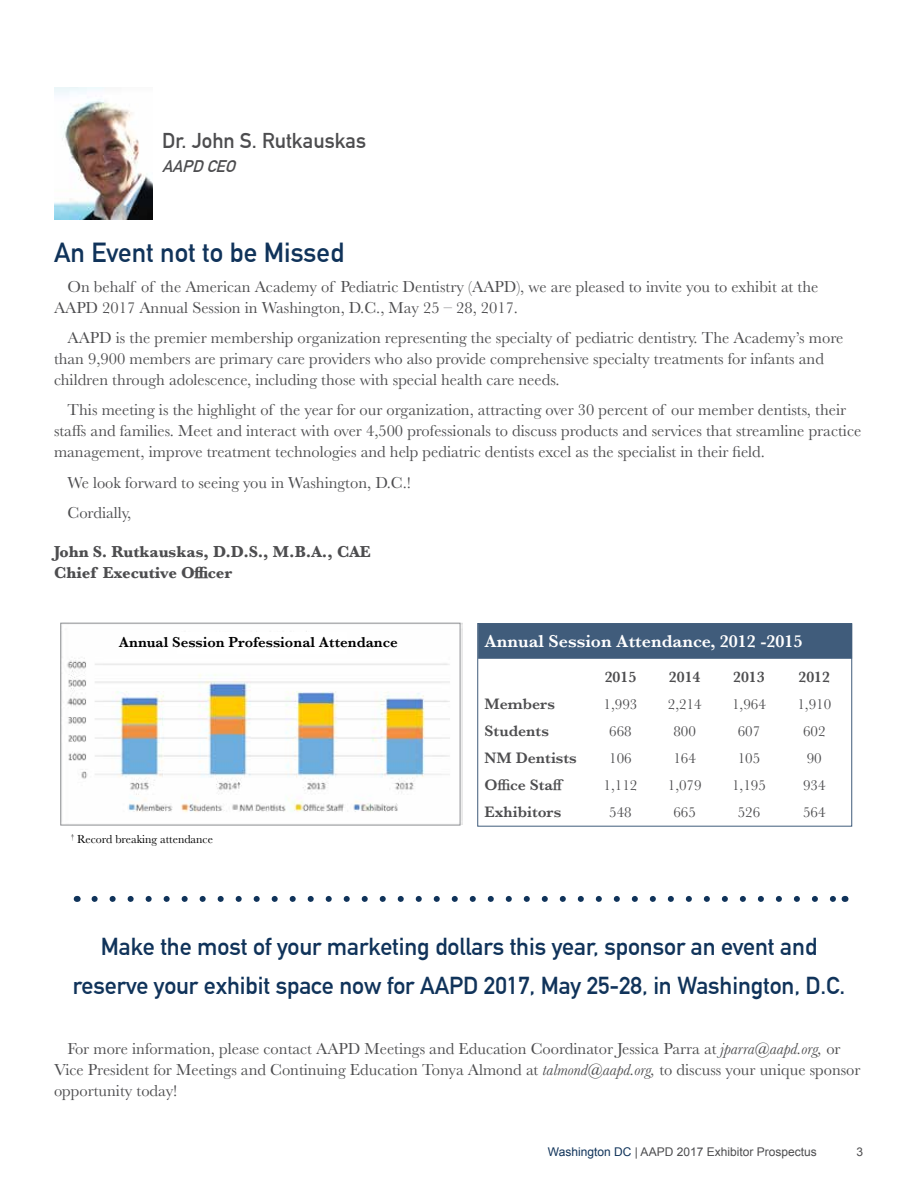
<style>
.page{position:relative;width:918px;height:1188px;background:#fff}
.page>*{position:absolute;margin:0;border:0;box-sizing:border-box;transform-origin:0 0}
.t1{font:700 27px "DIN Alternate";color:#10335a}
.t2{font:700 24px/39px "DIN Alternate";letter-spacing:-.005em;color:#10335a;text-align:center}
.t3{font:700 21px "DIN Alternate";color:#4d4d4f}
.t4{font:600 18px "Baskerville";color:#fff}
.t5{font:16.5px/21px "Baskerville";color:#4d4d4f}
.t6{font:700 16.5px/21px "Baskerville";color:#4d4d4f}
.t7{font:italic 700 16.5px "DIN Alternate";color:#4d4d4f}
.t8{font:600 15.75px "Baskerville";color:#4d4d4f}
.t9{font:15px "Baskerville";color:#4d4d4f}
.t10{font:600 15px "Baskerville";color:#000}
.t11{font:12px "Arial";color:#4d4d4f}
.t12{font:12px "Baskerville";color:#000}
.t13{font:7.05px "Baskerville";color:#000}
.s1{font-style:italic}
.s2{color:#10335a}
</style>
<div class="page">
<img style="left:54px;top:88px;width:99px;height:131px">
<svg style="left:95px;top:896px;width:741px;height:6px"></svg>
<div style="left:479px;top:625px;width:371px;height:34px;background:#405c7b"></div>
<div style="left:477px;top:623px;width:375px;height:204px;border:1px solid #405c7b"></div>
<img style="left:60px;top:622px;width:402px;height:203px">
<div style="left:177px;top:632px;width:170px;height:21px;background:#fff"></div>
<div style="left:60px;top:623px;width:400px;height:202px;border:1px solid #939598"></div>
<p class="t3" style="left:162px;top:124px;width:206px">Dr. John S. Rutkauskas</p>
<p class="t7" style="left:162px;top:153px;width:80px">AAPDCEO</p>
<h1 class="t1" style="left:54px;top:232px;width:292px">An Event not to be Missed</h1>
<p class="t5" style="left:54px;top:276px;width:766px;text-indent:13px">On behalf of the American Academy of Pediatric Dentistry (AAPD), we are pleased to invite you to exhibit at the<br>AAPD 2017 Annual Session in Washington, D.C., May 25 – 28, 2017.</p>
<p class="t5" style="left:54px;top:328px;width:791px;text-indent:13px">AAPD is the premier membership organization representing the specialty of pediatric dentistry. The Academy’s more than 9,900 members are primary care providers who also provide comprehensive specialty treatments for infants and children through adolescence, including those with special health care needs.</p>
<p class="t5" style="left:54px;top:400px;width:809px;text-indent:13px">This meeting is the highlight of the year for our organization, attracting over 30 percent of our member dentists, their staffs and families. Meet and interact with over 4,500 professionals to discuss products and services that streamline practice management, improve treatment technologies and help pediatric dentists excel as the specialist in their field.</p>
<p class="t5" style="left:68px;top:467px;width:345px;line-height:30.3px">We look forward to seeing you in Washington, D.C.!<br>Cordially,</p>
<p class="t6" style="left:54px;top:541px;width:318px">John S. Rutkauskas, D.D.S., M.B.A., CAE<br>Chief Executive Officer</p>
<p class="t10" style="left:119px;top:632px;width:281px">Annual Session Professional Attendance</p>
<p class="t12" style="left:71px;top:832px;width:143px"><sup>†</sup> Record breaking attendance</p>
<p class="t13" style="left:238px;top:780px;width:4px">†</p>
<p class="t4" style="left:485px;top:629px;width:320px">Annual Session Attendance, 2012 -2015</p>
<p class="t8" style="left:605px;top:666px;width:33px">2015</p>
<p class="t8" style="left:669px;top:666px;width:33px">2014</p>
<p class="t8" style="left:733px;top:666px;width:33px">2013</p>
<p class="t8" style="left:799px;top:666px;width:33px">2012</p>
<p class="t8" style="left:485px;top:693px;width:72px">Members</p>
<p class="t9" style="left:604px;top:694px;width:35px">1,993</p>
<p class="t9" style="left:668px;top:694px;width:35px">2,214</p>
<p class="t9" style="left:732px;top:694px;width:35px">1,964</p>
<p class="t9" style="left:797px;top:694px;width:35px">1,910</p>
<p class="t8" style="left:485px;top:720px;width:66px">Students</p>
<p class="t9" style="left:609px;top:721px;width:24px">668</p>
<p class="t9" style="left:673px;top:721px;width:24px">800</p>
<p class="t9" style="left:738px;top:721px;width:24px">607</p>
<p class="t9" style="left:803px;top:721px;width:24px">602</p>
<p class="t8" style="left:485px;top:747px;width:94px">NM Dentists</p>
<p class="t9" style="left:609px;top:748px;width:24px">106</p>
<p class="t9" style="left:673px;top:748px;width:24px">164</p>
<p class="t9" style="left:738px;top:748px;width:24px">105</p>
<p class="t9" style="left:807px;top:748px;width:16px">90</p>
<p class="t8" style="left:485px;top:774px;width:81px">Office Staff</p>
<p class="t9" style="left:604px;top:775px;width:35px">1,112</p>
<p class="t9" style="left:668px;top:775px;width:35px">1,079</p>
<p class="t9" style="left:732px;top:775px;width:35px">1,195</p>
<p class="t9" style="left:803px;top:775px;width:24px">934</p>
<p class="t8" style="left:485px;top:801px;width:78px">Exhibitors</p>
<p class="t9" style="left:609px;top:802px;width:24px">548</p>
<p class="t9" style="left:673px;top:802px;width:24px">665</p>
<p class="t9" style="left:738px;top:802px;width:24px">526</p>
<p class="t9" style="left:803px;top:802px;width:24px">564</p>
<h2 class="t2" style="left:73px;top:925px;width:774px">Make the most of your marketing dollars this year, sponsor an event and reserve your exhibit space now for AAPD 2017, May 25-28, in Washington, D.C.</h2>
<p class="t5" style="left:54px;top:1039px;width:808px;text-indent:13px">For more information, please contact AAPD Meetings and Education Coordinator Jessica Parra at <span class="s1">jparra@aapd.org,</span> or<br>Vice President for Meetings and Continuing Education Tonya Almond at <span class="s1">talmond@aapd.org,</span> to discuss your unique sponsor opportunity today!</p>
<p class="t11" style="left:548px;top:1144px;width:270px"><span class="s2">Washington DC</span> | AAPD 2017 Exhibitor Prospectus</p>
<p class="t11" style="left:857px;top:1144px;width:8px">3</p>
</div>
